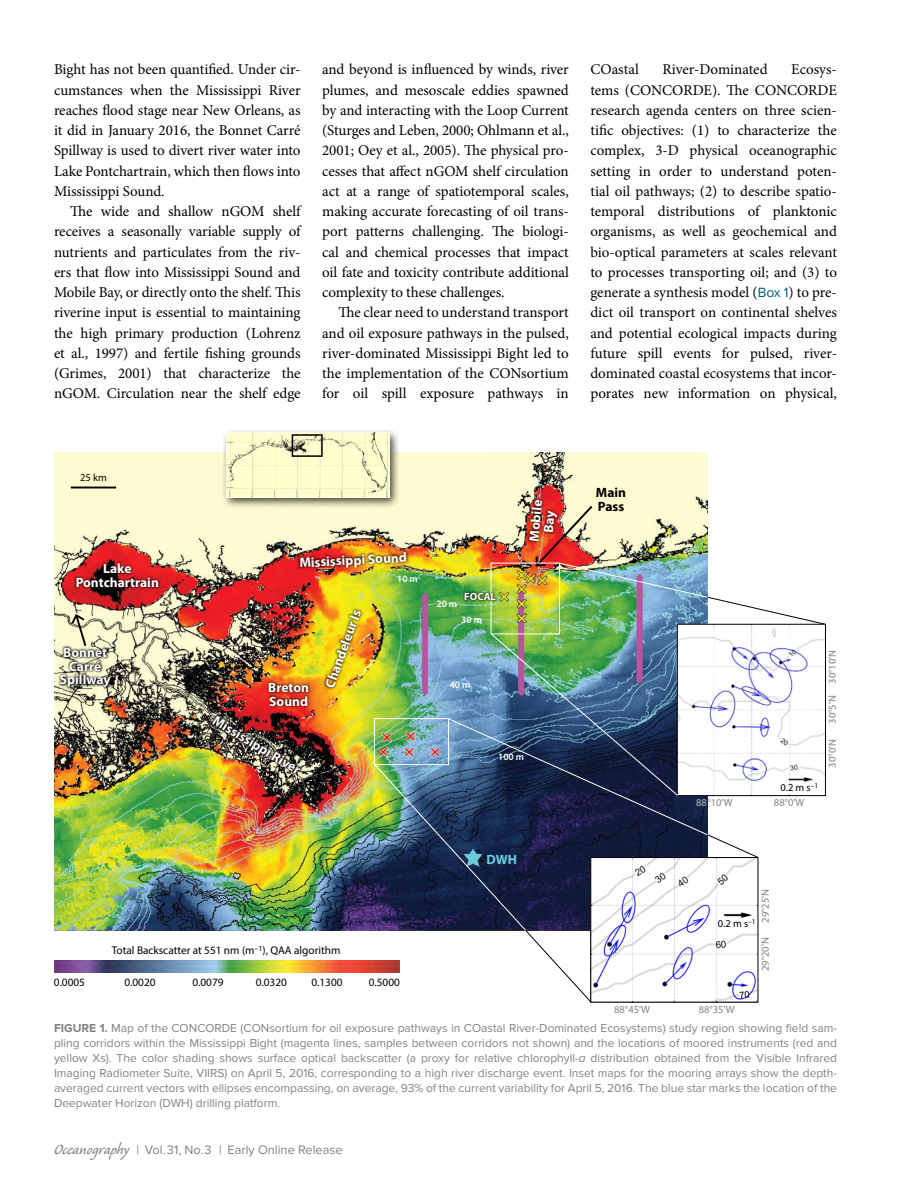
<style>
.page{position:relative;width:918px;height:1188px;background:#fff}
.page>*{position:absolute;margin:0;border:0;box-sizing:border-box;transform-origin:0 0}
.t1{font:15px/20.2px "Minion Pro";letter-spacing:-.005em;color:#000;text-align:justify}
.t2{font:700 13.5px/13.5px "Myriad Pro";color:#fff;text-align:center}
.t3{font:700 13.5px/13.5px "Myriad Pro";color:#000}
.t4{font:700 13.5px "Myriad Pro";color:#6ccbdd}
.t5{font:12.75px "Proxima Nova";color:#808285}
.t6{font:12px/15px "Proxima Nova";color:#808285;text-align:justify}
.t7{font:11.25px "Myriad Pro";color:#000}
.t8{font:10.5px "Myriad Pro";color:#808285}
.t9{font:10.5px "Myriad Pro";color:#000}
.t10{font:700 10.5px "Myriad Pro";color:#fff}
.t11{font:600 9.75px "Myriad Pro";color:#fff}
.s1{font-family:"Proxima Nova";font-size:13.8px;color:#005c83}
.s2{color:#bcbec0}
.s3{font-weight:700}
.s4{font-style:italic}
.s5{font-family:"Caliban Std";font-size:18.75px}
</style>
<div class="page">
<img style="left:54px;top:452px;width:654px;height:478px">
<div style="left:74px;top:561px;width:87px;height:29px;background:#000;opacity:.75"></div>
<img style="left:209px;top:713px;width:94px;height:63px">
<svg style="left:58px;top:645px;width:56px;height:45px;background:#85846f"></svg>
<div style="left:267px;top:680px;width:44px;height:29px;background:#000;opacity:.75"></div>
<div style="left:297px;top:549px;width:112px;height:21px;background:#000;opacity:.75"></div>
<div style="left:526px;top:497px;width:34px;height:47px;background:#000;opacity:.75"></div>
<div style="left:323px;top:607px;width:41px;height:83px;background:#000;opacity:.75"></div>
<hr style="left:71px;top:487px;width:45px;height:1px;background:#000">
<svg style="left:70px;top:613px;width:18px;height:35px"></svg>
<div style="left:222px;top:428px;width:179px;height:81px;background:#000;opacity:.75"></div>
<img style="left:227px;top:433px;width:162px;height:65px">
<div style="left:292px;top:434px;width:31px;height:23px;border:2px solid #000"></div>
<img style="left:54px;top:960px;width:346px;height:13px">
<img style="left:679px;top:626px;width:145px;height:168px">
<div style="left:677px;top:624px;width:149px;height:172px;border:1px solid #000"></div>
<img style="left:592px;top:931px;width:164px;height:70px">
<div style="left:590px;top:857px;width:168px;height:146px;border:1px solid #000"></div>
<img style="left:374px;top:633px;width:385px;height:298px">
<img style="left:534px;top:504px;width:292px;height:121px">
<div style="left:462px;top:590px;width:37px;height:13px;background:#000;opacity:.75"></div>
<p class="t1" style="left:54px;top:59px;width:248px">Bight has not been quantified. Under cir&shy;cumstances when the Mississippi River reaches flood stage near New Orleans, as it did in January 2016, the Bonnet Carré Spillway is used to divert river water into Lake Pontchartrain, which then flows into Mississippi Sound.</p>
<p class="t1" style="left:54px;top:201px;width:248px;text-indent:16px">The wide and shallow nGOM shelf receives a seasonally variable supply of nutrients and particulates from the riv&shy;ers that flow into Mississippi Sound and Mobile Bay, or directly onto the shelf. This riverine input is essential to maintaining the high primary production (Lohrenz et al., 1997) and fertile fishing grounds (Grimes, 2001) that characterize the nGOM. Circulation near the shelf edge</p>
<p class="t1" style="left:322px;top:59px;width:248px">and beyond is influenced by winds, river plumes, and mesoscale eddies spawned by and interacting with the Loop Current (Sturges and Leben, 2000; Ohlmann et al., 2001; Oey et al., 2005). The physical pro&shy;cesses that affect nGOM shelf circulation act at a range of spatiotemporal scales, making accurate forecasting of oil trans&shy;port patterns challenging. The biologi&shy;cal and chemical processes that impact oil fate and toxicity contribute additional complexity to these challenges.</p>
<p class="t1" style="left:322px;top:302px;width:248px;text-indent:16px">The clear need to understand transport and oil exposure pathways in the pulsed, river-dominated Mississippi Bight led to the implementation of the CONsortium for oil spill exposure pathways in</p>
<p class="t1" style="left:590px;top:59px;width:50px">COastal</p>
<p class="t1" style="left:662px;top:59px;width:107px">River-Dominated</p>
<p class="t1" style="left:590px;top:59px;width:248px;text-indent:201px">Ecosys&shy;tems (CONCORDE). The CONCORDE research agenda centers on three scien&shy;tific objectives: (1) to characterize the complex, 3-D physical oceanographic setting in order to understand poten&shy;tial oil pathways; (2) to describe spatio&shy;temporal distributions of planktonic organisms, as well as geochemical and bio-optical parameters at scales relevant to processes transporting oil; and (3) to generate a synthesis model (<span class="s1">Box 1</span>) to pre&shy;dict oil transport on continental shelves and potential ecological impacts during future spill events for pulsed, river&shy;dominated coastal ecosystems that incor&shy;porates new information on physical,</p>
<p class="t9" style="left:80px;top:471px;width:28px">25 km</p>
<p class="t2" style="left:76px;top:562px;width:85px">Lake<br>Pontchartrain</p>
<p class="t2" style="left:60px;top:645px;width:52px">Bonnet<br>Carré<br>Spillway</p>
<p class="t2" style="left:299px;top:556px;width:109px;rotate:-3deg">Mississippi Sound</p>
<p class="t2" style="left:268px;top:680px;width:42px;text-align:left">Breton<br>Sound</p>
<p class="t2" style="left:218px;top:713px;width:101px;rotate:31deg">Mississippi River</p>
<p class="t2" style="left:322px;top:685px;width:84px;rotate:-70deg">Chandeleur Is</p>
<p class="t11" style="left:397px;top:573px;width:22px">10 m</p>
<p class="t11" style="left:436px;top:597px;width:22px">20 m</p>
<p class="t10" style="left:464px;top:590px;width:33px">FOCAL</p>
<p class="t11" style="left:461px;top:614px;width:22px">30 m</p>
<p class="t11" style="left:450px;top:678px;width:22px">40 m</p>
<p class="t2" style="left:527px;top:541px;width:43px;rotate:-85deg">Mobile<br>Bay</p>
<p class="t11" style="left:498px;top:750px;width:27px">100 m</p>
<p class="t4" style="left:487px;top:850px;width:32px">DWH</p>
<p class="t7" style="left:112px;top:943px;width:230px">Total Backscatter at 551 nm (m<sup>–1</sup>), QAA algorithm</p>
<p class="t7" style="left:54px;top:976px;width:33px">0.0005</p>
<p class="t7" style="left:124px;top:976px;width:33px">0.0020</p>
<p class="t7" style="left:192px;top:976px;width:33px">0.0079</p>
<p class="t7" style="left:256px;top:976px;width:33px">0.0320</p>
<p class="t7" style="left:311px;top:976px;width:33px">0.1300</p>
<p class="t7" style="left:369px;top:976px;width:33px">0.5000</p>
<p class="t3" style="left:596px;top:486px;width:32px">Main<br>Pass</p>
<p class="t9" style="left:780px;top:781px;width:39px">0.2 m s<sup>–1</sup></p>
<p class="t8" style="left:696px;top:796px;width:38px"><span class="s2">88</span>°10'W</p>
<p class="t8" style="left:774px;top:796px;width:32px">88°0'W</p>
<p class="t8" style="left:826px;top:684px;width:35px;rotate:-90deg">30°10'N</p>
<p class="t8" style="left:826px;top:724px;width:30px;rotate:-90deg">30°5'N</p>
<p class="t8" style="left:826px;top:768px;width:30px;rotate:-90deg">30°0'N</p>
<p class="t8" style="left:759px;top:923px;width:35px;rotate:-90deg">29°25'N</p>
<p class="t9" style="left:718px;top:917px;width:39px">0.2 m s<sup>–1</sup></p>
<p class="t8" style="left:614px;top:1003px;width:37px">88°45'W</p>
<p class="t8" style="left:699px;top:1003px;width:37px">88°35'W</p>
<p class="t8" style="left:759px;top:971px;width:35px;rotate:-90deg">29°20'N</p>
<p class="t6" style="left:54px;top:1021px;width:785px"><span class="s3">FIGURE 1.</span> Map of the CONCORDE (CONsortium for oil exposure pathways in COastal River-Dominated Ecosystems) study region showing field sam&shy;pling corridors within the Mississippi Bight (magenta lines, samples between corridors not shown) and the locations of moored instruments (red and yellow Xs). The color shading shows surface optical backscatter (a proxy for relative chlorophyll-<span class="s4">a</span> distribution obtained from the Visible Infrared Imaging Radiometer Suite, VIIRS) on April 5, 2016, corresponding to a high river discharge event. Inset maps for the mooring arrays show the depth&shy;averaged current vectors with ellipses encompassing, on average, 93% of the current variability for April 5, 2016. The blue star marks the location of the Deepwater Horizon (DWH) drilling platform.</p>
<p class="t5" style="left:54px;top:1142px;width:290px"><span class="s5">Oceanography</span> | Vol.31, No.3 | Early Online Release</p>
</div>
